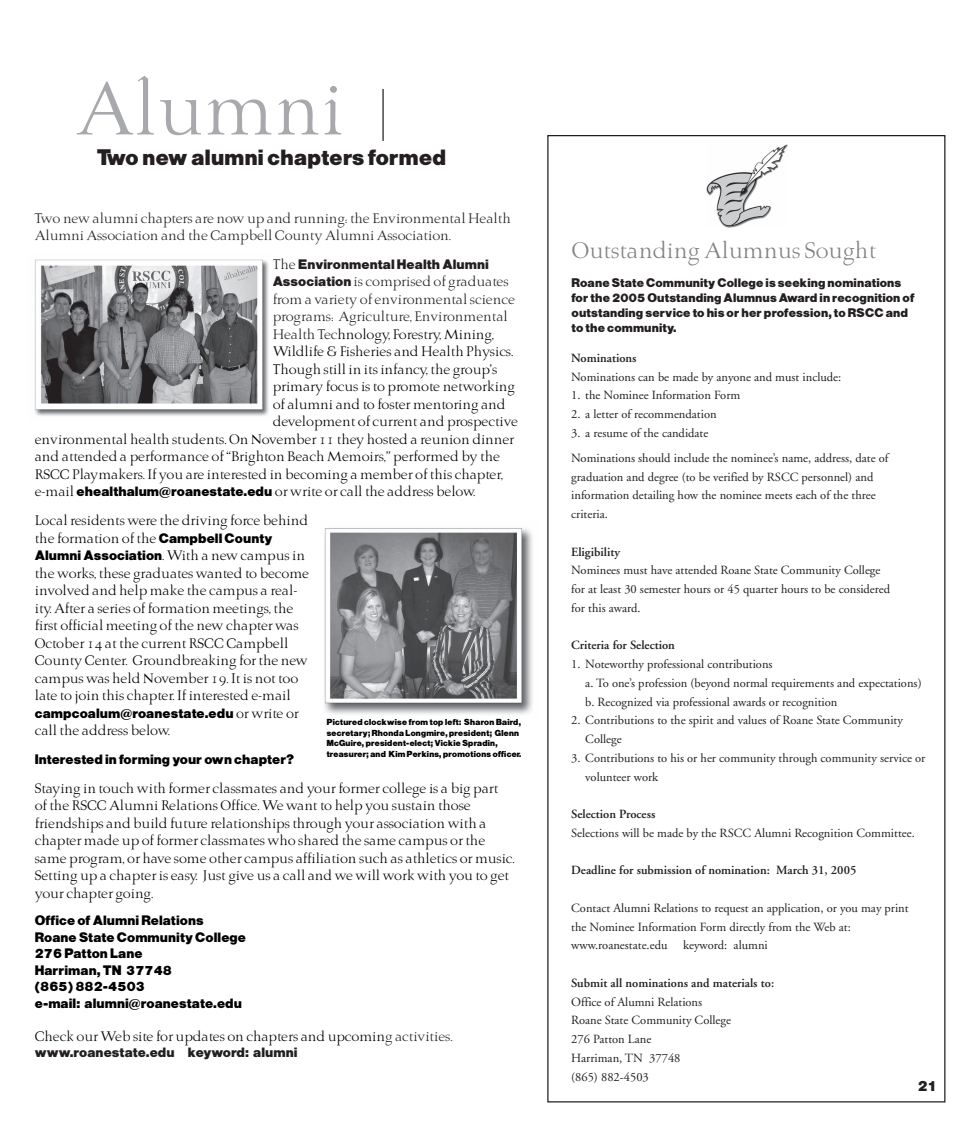
<style>
.page{position:relative;width:968px;height:1125px;background:#fff}
.page>*{position:absolute;margin:0;border:0;box-sizing:border-box;transform-origin:0 0}
.t1{font:75px "Brunella";color:#a8a9ad}
.t2{font:22.5px "Alpist";color:#231f20}
.t3{font:22.5px "Brunella";color:#808285}
.t4{font:15px "Alpist";color:#231f20}
.t5{font:13.75px/17.5px "Brunella";color:#000}
.t6{font:13.75px/16.5px "Alpist";color:#000}
.t7{font:13.75px/17.5px "Brunella";color:#231f20}
.t8{font:13.75px "Alpist";color:#231f20}
.t9{font:12.5px/18.8px "Adobe Garamond";color:#231f20}
.t10{font:12.5px/15px "Alpist";color:#231f20}
.t11{font:600 12.5px "Adobe Garamond";color:#231f20}
.t12{font:8.75px/10.5px "Alpist";color:#000}
.s1{font-family:"Brunella"}
.s2{font-family:"Alpist"}
.s3{color:#231f20}
</style>
<div class="page">
<img style="left:706px;top:145px;width:81px;height:83px">
<img style="left:324px;top:528px;width:209px;height:186px">
<hr style="left:382px;top:89px;width:1px;height:52px;background:#231f20">
<img style="left:34px;top:259px;width:235px;height:157px">
<h1 class="t1" style="left:73px;top:64px;width:270px">Alumni</h1>
<h2 class="t2" style="left:96px;top:144px;width:351px">Two new alumni chapters formed</h2>
<p class="t7" style="left:34px;top:210px;width:477px">Two new alumni chapters are now up and running: the Environmental Health<br>Alumni Association and the Campbell County Alumni Association.</p>
<p class="t8" style="left:272px;top:256px;width:218px"><span class="s1">The</span> Environmental Health Alumni</p>
<p class="t7" style="left:272px;top:273px;width:237px"><span class="s2">Association</span> is comprised of graduates</p>
<p class="t7" style="left:272px;top:291px;width:244px">from a variety of environmental science</p>
<p class="t7" style="left:272px;top:308px;width:237px">programs: Agriculture, Environmental</p>
<p class="t5" style="left:272px;top:326px;width:223px"><span class="s3">Health Tec</span>hnology, Forestry, Mining,</p>
<p class="t5" style="left:272px;top:343px;width:242px">Wildlife &amp; Fisheries and Health Physics.</p>
<p class="t5" style="left:272px;top:361px;width:226px">Though still in its infancy, the group’s</p>
<p class="t5" style="left:272px;top:378px;width:244px">primary focus is to promote networking</p>
<p class="t5" style="left:272px;top:396px;width:234px">of alumni and to foster mentoring and</p>
<p class="t5" style="left:272px;top:413px;width:247px">development of current and prospective</p>
<p class="t5" style="left:34px;top:431px;width:481px">environmental health students. On November 11 they hosted a reunion dinner</p>
<p class="t5" style="left:34px;top:448px;width:466px">and attended a performance of “Brighton Beach Memoirs,” performed by the</p>
<p class="t5" style="left:34px;top:466px;width:469px">RSCC Playmakers. If you are interested in becoming a member of this chapter,</p>
<p class="t5" style="left:34px;top:483px;width:442px">e-mail <span class="s2">ehealthalum@roanestate.edu</span> or write or call the address below.</p>
<p class="t5" style="left:34px;top:512px;width:275px">Local residents were the driving force behind the formation of the <span class="s2">Campbell County</span></p>
<p class="t6" style="left:34px;top:547px;width:272px">Alumni Association<span class="s1">. With a new campus in</span></p>
<p class="t5" style="left:34px;top:565px;width:276px">the works, these graduates wanted to become involved and help make the campus a real&shy;ity. After a series of formation meetings, the first official meeting of the new chapter was October 14 at the current RSCC Campbell County Center. Groundbreaking for the new campus was held November 19. It is not too late to join this chapter. If interested e-mail</p>
<p class="t6" style="left:34px;top:705px;width:265px">campcoalum@roanestate.edu <span class="s1">or write or</span></p>
<p class="t5" style="left:34px;top:722px;width:136px">call the address below.</p>
<p class="t6" style="left:34px;top:751px;width:261px">Interested in forming your own chapter?</p>
<p class="t5" style="left:34px;top:780px;width:481px">Staying in touch with former classmates and your former college is a big part<br>of the RSCC Alumni Relations Office. We want to help you sustain those friendships and build future relationships through your association with a chapter made up of former classmates who shared the same campus or the same program, or have some other campus affiliation such as athletics or music.<br>Setting up a chapter is easy. Just give us a call and we will work with you to get your chapter going.</p>
<p class="t6" style="left:34px;top:912px;width:213px">Office of Alumni Relations<br>Roane State Community College<br>276 Patton Lane<br>Harriman, TN 37748<br>(865) 882-4503<br>e-mail: alumni@roanestate.edu</p>
<p class="t5" style="left:34px;top:1028px;width:419px">Check our Web site for updates on chapters and upcomin<span class="s3">g activities.</span></p>
<p class="t8" style="left:34px;top:1044px;width:264px">www.roanestate.edu keyword: alumni</p>
<p class="t12" style="left:326px;top:717px;width:196px">Pictured clockwise from top left: Sharon Baird, secretary; Rhonda Longmire, president; Glenn McGuire, president-elect; Vickie Spradin, treasurer; and Kim Perkins, promotions officer.</p>
<h2 class="t3" style="left:571px;top:237px;width:306px">Outstanding Alumnus Sought</h2>
<p class="t10" style="left:571px;top:275px;width:344px">Roane State Community College is seeking nominations for the 2005 Outstanding Alumnus Award in recognition of outstanding service to his or her profession, to RSCC and to the community.</p>
<p class="t11" style="left:571px;top:351px;width:67px">Nominations</p>
<p class="t9" style="left:571px;top:368px;width:271px">Nominations can be made by anyone and must include:</p>
<p class="t9" style="left:571px;top:386px;width:171px">1. the Nominee Information Form</p>
<p class="t9" style="left:571px;top:405px;width:147px">2. a letter of recommendation</p>
<p class="t9" style="left:571px;top:421px;width:319px;line-height:25px">3. a resume of the candidate<br>Nominations should include the nominee’s name, address, date of</p>
<p class="t9" style="left:571px;top:468px;width:306px">graduation and degree (to be verified by RSCC personnel) and information detailing how the nominee meets each of the three criteria.</p>
<p class="t11" style="left:571px;top:545px;width:50px">Eligibility</p>
<p class="t9" style="left:571px;top:561px;width:320px">Nominees must have attended Roane State Community College for at least 30 semester hours or 45 quarter hours to be considered for this award.</p>
<p class="t11" style="left:571px;top:639px;width:105px">Criteria for Selection</p>
<p class="t9" style="left:585px;top:655px;width:338px;text-indent:-14px">1. Noteworthy professional contributions<br>a. To one’s profession (beyond normal requirements and expectations) b. Recognized via professional awards or recognition</p>
<p class="t9" style="left:585px;top:711px;width:319px;text-indent:-14px">2. Contributions to the spirit and values of Roane State Community<br>College</p>
<p class="t9" style="left:585px;top:749px;width:341px;text-indent:-14px">3. Contributions to his or her community through community service or volunteer work</p>
<p class="t11" style="left:571px;top:807px;width:86px">Selection Process</p>
<p class="t9" style="left:571px;top:824px;width:345px">Selections will be made by the RSCC Alumni Recognition Committee.</p>
<p class="t11" style="left:571px;top:864px;width:287px">Deadline for submission of nomination: March 31, 2005</p>
<p class="t9" style="left:571px;top:899px;width:339px">Contact Alumni Relations to request an application, or you may print the Nominee Information Form directly from the Web at: www.roanestate.edu keyword: alumni</p>
<p class="t11" style="left:571px;top:976px;width:204px">Submit all nominations and materials to:</p>
<p class="t9" style="left:571px;top:993px;width:161px">Office of Alumni Relations<br>Roane State Community College<br>276 Patton Lane<br>Harriman, TN 37748<br>(865) 882-4503</p>
<p class="t4" style="left:917px;top:1077px;width:21px">21</p>
</div>
